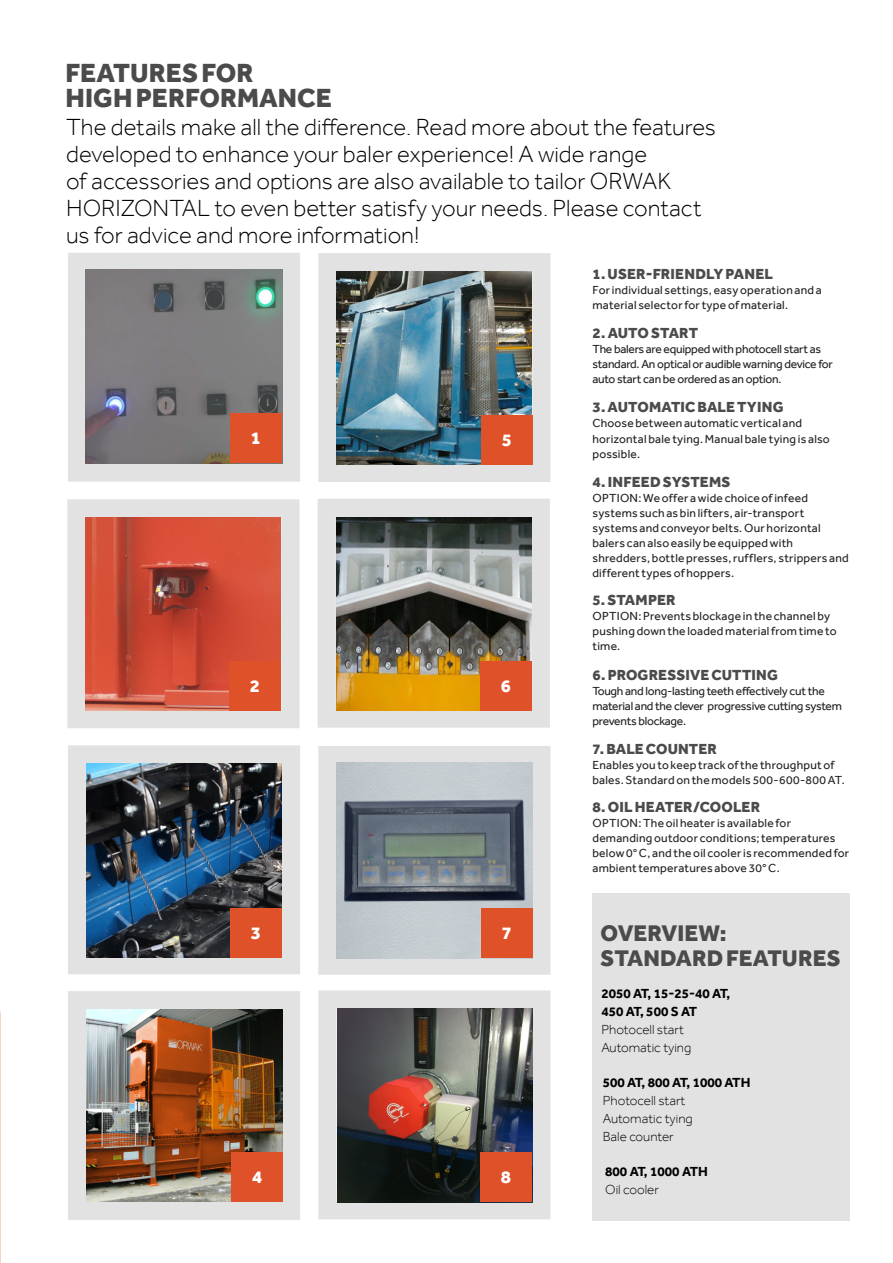
<style>
.page{position:relative;width:893px;height:1263px;background:#fff}
.page>*{position:absolute;margin:0;border:0;box-sizing:border-box;transform-origin:0 0}
.Headline_3{font:800 27px/24.8px "Effra";letter-spacing:.005em;color:#4b4b4b}
.Preamble_Big___16_pk{font:300 24px/27px "Effra";color:#000}
.Headline_3-2{font:800 23.25px/24.8px "Effra";color:#4b4b4b}
.Caption_text{font:800 18.15px "Effra";color:#fff}
.Caption_text-2{font:800 15px "Effra";letter-spacing:.01em;color:#4b4b4b}
.Box{font:300 13.5px "Effra";color:#000001}
.Box-2{font:700 13.5px/18px "Effra";color:#000001}
.Text_8_pkt{font:12px/15px "Effra";letter-spacing:.015em;color:#231f20}
.Text_8_pkt-2{font:12px/15px "Effra";letter-spacing:-.02em;color:#231f20}
</style>
<div class="page">
<div style="left:318px;top:499px;width:232px;height:229px;border:18px solid #e2e2e3"></div>
<div style="left:318px;top:253px;width:232px;height:229px;border:18px solid #e2e2e3"></div>
<div style="left:318px;top:990px;width:232px;height:229px;border:18px solid #e2e2e3"></div>
<div style="left:318px;top:746px;width:232px;height:229px;border:18px solid #e2e2e3"></div>
<div style="left:68px;top:745px;width:232px;height:229px;border:18px solid #e2e2e3"></div>
<div style="left:67px;top:499px;width:232px;height:229px;border:18px solid #e2e2e3"></div>
<div style="left:68px;top:253px;width:232px;height:229px;border:18px solid #e2e2e3"></div>
<img style="left:337px;top:271px;width:195px;height:194px">
<img style="left:86px;top:763px;width:196px;height:195px">
<img style="left:85px;top:518px;width:196px;height:192px">
<img style="left:337px;top:762px;width:195px;height:196px">
<img style="left:337px;top:1009px;width:195px;height:193px">
<img style="left:336px;top:517px;width:196px;height:193px">
<div style="left:230px;top:908px;width:51px;height:50px;background:#df5129"></div>
<div style="left:229px;top:661px;width:52px;height:49px;background:#df5129"></div>
<div style="left:68px;top:991px;width:232px;height:229px;border:18px solid #e2e2e3"></div>
<img style="left:85px;top:269px;width:197px;height:194px">
<img style="left:86px;top:1010px;width:196px;height:191px">
<div style="left:230px;top:413px;width:51px;height:50px;background:#df5129"></div>
<div style="left:232px;top:1152px;width:51px;height:49px;background:#df5129"></div>
<div style="left:481px;top:908px;width:51px;height:49px;background:#df5129"></div>
<div style="left:480px;top:661px;width:51px;height:49px;background:#df5129"></div>
<div style="left:481px;top:416px;width:51px;height:49px;background:#df5129"></div>
<div style="left:480px;top:1152px;width:51px;height:50px;background:#df5129"></div>
<div style="left:592px;top:893px;width:258px;height:327px;background:#e2e2e3"></div>
<p class="Headline_3" style="left:65px;top:60px;width:268px">FEATURES FOR<br>HIGH PERFORMANCE</p>
<p class="Preamble_Big___16_pk" style="left:66px;top:114px;width:651px">The details make all the difference. Read more about the features developed to enhance your baler experience! A wide range<br>of accessories and options are also available to tailor ORWAK HORIZONTAL to even better satisfy your needs. Please contact us for advice and more information!</p>
<p class="Caption_text-2" style="left:592px;top:265px;width:182px">1. USER-FRIENDLY PANEL</p>
<p class="Text_8_pkt" style="left:592px;top:282px;width:231px">For individual settings, easy operation and a material selector for type of material.</p>
<p class="Caption_text-2" style="left:592px;top:324px;width:107px">2. AUTO START</p>
<p class="Text_8_pkt-2" style="left:592px;top:342px;width:242px">The balers are equipped with photocell start as standard. An optical or audible warning device for auto start can be ordered as an option.</p>
<p class="Caption_text-2" style="left:592px;top:398px;width:193px">3. AUTOMATIC BALE TYING</p>
<p class="Text_8_pkt" style="left:592px;top:416px;width:239px">Choose between automatic vertical and horizontal bale tying. Manual bale tying is also possible.</p>
<p class="Caption_text-2" style="left:592px;top:473px;width:139px">4. INFEED SYSTEMS</p>
<p class="Text_8_pkt" style="left:592px;top:490px;width:258px">OPTION: We offer a wide choice of infeed systems such as bin lifters, air-transport systems and conveyor belts. Our horizontal balers can also easily be equipped with shredders, bottle presses, rufflers, strippers and different types of hoppers.</p>
<p class="Caption_text-2" style="left:592px;top:591px;width:85px">5. STAMPER</p>
<p class="Text_8_pkt" style="left:592px;top:609px;width:246px">OPTION: Prevents blockage in the channel by pushing down the loaded material from time to time.</p>
<p class="Caption_text-2" style="left:592px;top:665px;width:187px">6. PROGRESSIVE CUTTING</p>
<p class="Text_8_pkt-2" style="left:592px;top:683px;width:251px">Tough and long-lasting teeth effectively cut the material and the clever progressive cutting system prevents blockage.</p>
<p class="Caption_text-2" style="left:592px;top:740px;width:126px">7. BALE COUNTER</p>
<p class="Text_8_pkt" style="left:592px;top:757px;width:254px">Enables you to keep track of the throughput of bales. Standard on the models 500-600-800 AT.</p>
<p class="Caption_text-2" style="left:592px;top:798px;width:169px">8. OIL HEATER/COOLER</p>
<p class="Text_8_pkt" style="left:592px;top:816px;width:258px">OPTION: The oil heater is available for demanding outdoor conditions; temperatures below 0° C, and the oil cooler is recommended for ambient temperatures above 30° C.</p>
<p class="Caption_text" style="left:251px;top:427px;width:12px">1</p>
<p class="Caption_text" style="left:502px;top:429px;width:12px">5</p>
<p class="Caption_text" style="left:501px;top:675px;width:12px">6</p>
<p class="Caption_text" style="left:250px;top:675px;width:12px">2</p>
<p class="Caption_text" style="left:251px;top:922px;width:12px">3</p>
<p class="Caption_text" style="left:252px;top:1166px;width:12px">4</p>
<p class="Caption_text" style="left:502px;top:922px;width:12px">7</p>
<p class="Caption_text" style="left:501px;top:1166px;width:12px">8</p>
<p class="Headline_3-2" style="left:601px;top:920px;width:241px">OVERVIEW:<br>STANDARD FEATURES</p>
<p class="Box-2" style="left:601px;top:985px;width:130px">2050 AT, 15-25-40 AT,<br>450 AT, 500 S AT</p>
<p class="Box" style="left:601px;top:1022px;width:84px">Photocell start</p>
<p class="Box" style="left:601px;top:1040px;width:92px">Automatic tying</p>
<p class="Box-2" style="left:603px;top:1073px;width:149px">500 AT, 800 AT, 1000 ATH</p>
<p class="Box" style="left:603px;top:1092px;width:84px">Photocell start</p>
<p class="Box" style="left:603px;top:1110px;width:92px">Automatic tying</p>
<p class="Box" style="left:603px;top:1128px;width:73px">Bale counter</p>
<p class="Box-2" style="left:605px;top:1162px;width:104px">800 AT, 1000 ATH</p>
<p class="Box" style="left:605px;top:1181px;width:55px">Oil cooler</p>
</div>
